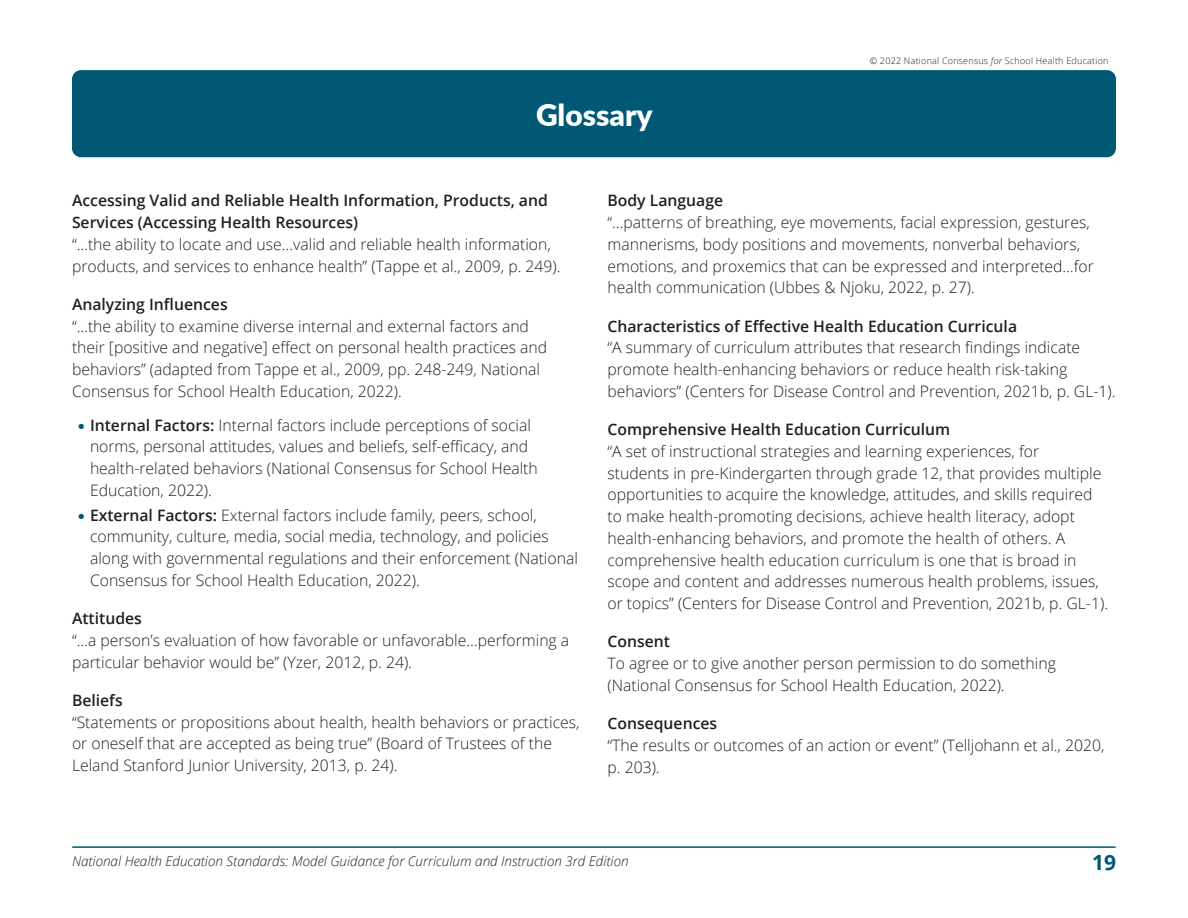
<style>
.page{position:relative;width:1188px;height:918px;background:#fff}
.page>*{position:absolute;margin:0;border:0;box-sizing:border-box;transform-origin:0 0}
.b_head_centered{font:900 30px "Lato";color:#fff}
.t1{font:700 21px "Open Sans";color:#005875}
.Body_Text{font:300 15.75px/21.8px "Open Sans";color:#231f20}
.t2{font:italic 300 13.5px "Open Sans";color:#231f20}
.t3{font:300 9px "Open Sans";letter-spacing:.025em;color:#231f20}
.s1{font-style:italic}
.s2{font-weight:600}
.s3{font-family:"Montserrat";font-weight:900;color:#005875}
</style>
<div class="page">
<hr style="left:73px;top:846px;width:1042px;height:2px;background:#005875">
<div style="left:72px;top:70px;width:1044px;height:87px;background:#005875;border-radius:9px"></div>
<p class="b_head_centered" style="left:536px;top:92px;width:118px">Glossary</p>
<p class="t3" style="left:870px;top:54px;width:240px">© 2022 National Consensus <span class="s1">for</span> School Health Education</p>
<p class="Body_Text" style="left:72px;top:189px;width:490px"><span class="s2">Accessing Valid and Reliable Health Information, Products, and Services (Accessing Health Resources)<br></span>“…the ability to locate and use…valid and reliable health information, products, and services to enhance health” (Tappe et al., 2009, p. 249).</p>
<p class="Body_Text" style="left:72px;top:293px;width:477px"><span class="s2">Analyzing Influences<br></span>“…the ability to examine diverse internal and external factors and their [positive and negative] effect on personal health practices and behaviors” (adapted from Tappe et al., 2009, pp. 248-249, National Consensus for School Health Education, 2022).</p>
<p class="Body_Text" style="left:90px;top:414px;width:449px;text-indent:-12px"><span class="s3">•</span> <span class="s2">Internal Factors:</span> Internal factors include perceptions of social norms, personal attitudes, values and beliefs, self-efficacy, and health-related behaviors (National Consensus for School Health Education, 2022).</p>
<p class="Body_Text" style="left:90px;top:504px;width:489px;text-indent:-12px"><span class="s3">•</span> <span class="s2">External Factors:</span> External factors include family, peers, school, community, culture, media, social media, technology, and policies along with governmental regulations and their enforcement (National Consensus for School Health Education, 2022).</p>
<p class="Body_Text" style="left:72px;top:607px;width:499px"><span class="s2">Attitudes<br></span>“…a person’s evaluation of how favorable or unfavorable…performing a particular behavior would be” (Yzer, 2012, p. 24).</p>
<p class="Body_Text" style="left:72px;top:689px;width:509px"><span class="s2">Beliefs<br></span>“Statements or propositions about health, health behaviors or practices, or oneself that are accepted as being true” (Board of Trustees of the Leland Stanford Junior University, 2013, p. 24).</p>
<p class="Body_Text" style="left:608px;top:189px;width:488px"><span class="s2">Body Language<br></span>“…patterns of breathing, eye movements, facial expression, gestures, mannerisms, body positions and movements, nonverbal behaviors, emotions, and proxemics that can be expressed and interpreted…for health communication (Ubbes &amp; Njoku, 2022, p. 27).</p>
<p class="Body_Text" style="left:608px;top:315px;width:510px"><span class="s2">Characteristics of Effective Health Education Curricula<br></span>“A summary of curriculum attributes that research findings indicate promote health-enhancing behaviors or reduce health risk-taking behaviors” (Centers for Disease Control and Prevention, 2021b, p. GL-1).</p>
<p class="Body_Text" style="left:608px;top:418px;width:502px"><span class="s2">Comprehensive Health Education Curriculum<br></span>“A set of instructional strategies and learning experiences, for<br>students in pre-Kindergarten through grade 12, that provides multiple opportunities to acquire the knowledge, attitudes, and skills required to make health-promoting decisions, achieve health literacy, adopt health-enhancing behaviors, and promote the health of others. A comprehensive health education curriculum is one that is broad in scope and content and addresses numerous health problems, issues, or topics” (Centers for Disease Control and Prevention, 2021b, p. GL-1).</p>
<p class="Body_Text" style="left:608px;top:630px;width:450px"><span class="s2">Consent<br></span>To agree or to give another person permission to do something (National Consensus for School Health Education, 2022).</p>
<p class="Body_Text" style="left:608px;top:712px;width:498px"><span class="s2">Consequences<br></span>“The results or outcomes of an action or event” (Telljohann et al., 2020, p. 203).</p>
<p class="t2" style="left:72px;top:851px;width:558px">National Health Education Standards: Model Guidance for Curriculum and Instruction 3rd Edition</p>
<h2 class="t1" style="left:1092px;top:848px;width:25px">19</h2>
</div>
